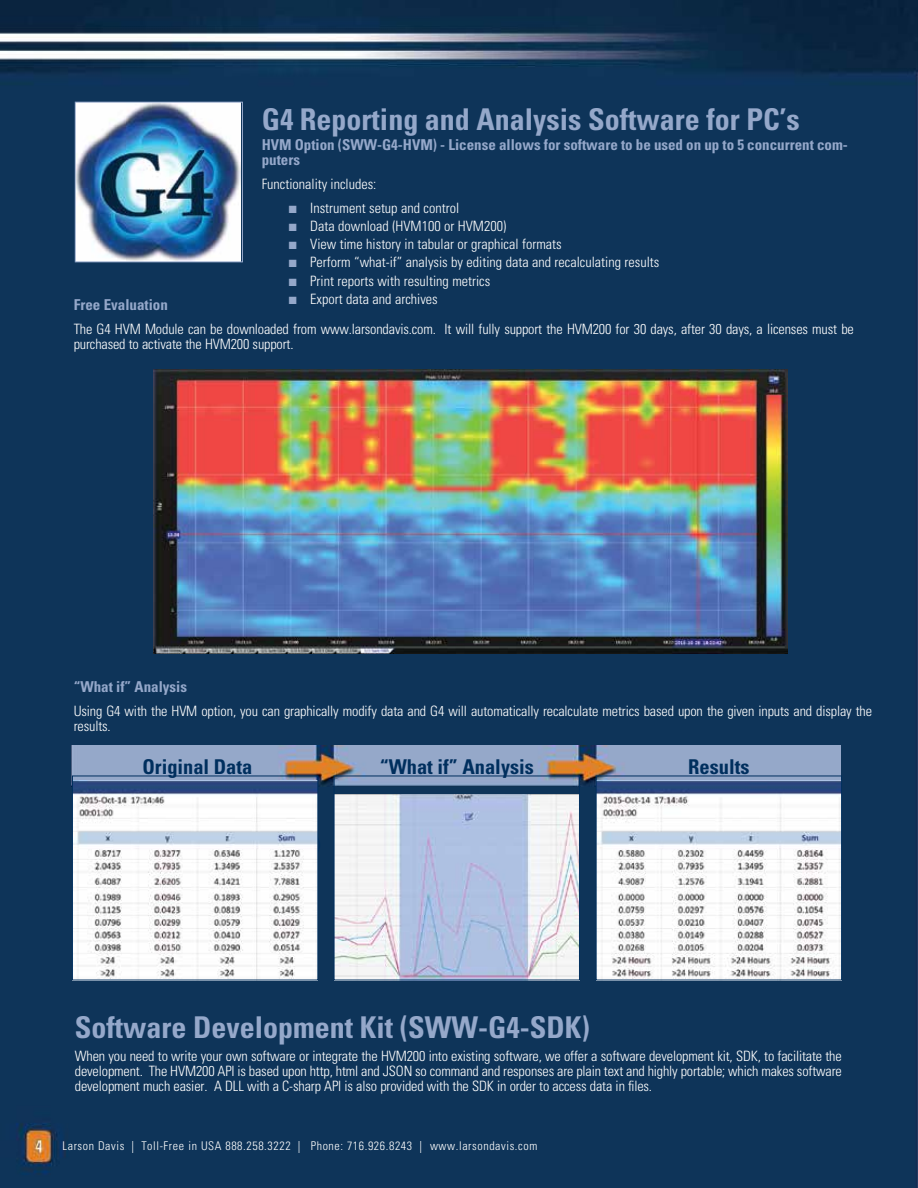
<style>
.page{position:relative;width:918px;height:1188px;background:#fff}
.page>*{position:absolute;margin:0;border:0;box-sizing:border-box;transform-origin:0 0}
.t1{font:700 condensed 30px "Univers";color:#95a8ca}
.t2{font:700 condensed 20.4px "Univers";color:#002f5e}
.t3{font:700 condensed 15px/15px "Univers";color:#95a8ca}
.t4{font:300 condensed 14.25px/15px "Univers";letter-spacing:-.01em;color:#fff}
.t5{font:300 condensed 12px "Univers";letter-spacing:.05em;color:#fff}
.s1{color:#95a8ca}
</style>
<div class="page">
<img style="left:0;top:0;width:918px;height:1188px">
<img style="left:77px;top:104px;width:163px;height:156px">
<div style="left:75px;top:102px;width:168px;height:160px;border:1px solid #95a8ca"></div>
<img style="left:154px;top:370px;width:633px;height:284px">
<img style="left:71px;top:746px;width:769px;height:40px">
<img style="left:74px;top:780px;width:242px;height:198px">
<div style="left:72px;top:776px;width:246px;height:204px;border:1px solid #002f5e"></div>
<img style="left:336px;top:794px;width:242px;height:184px">
<div style="left:334px;top:776px;width:246px;height:204px;border:1px solid #002f5e"></div>
<img style="left:598px;top:780px;width:242px;height:198px">
<h1 class="t1" style="left:262px;top:101px;width:540px">G4 Reporting and Analysis Software for PC’s</h1>
<p class="t3" style="left:262px;top:137px;width:588px">HVM Option (SWW-G4-HVM) - License allows for software to be used on up to 5 concurrent com&shy;puters</p>
<p class="t4" style="left:262px;top:176px;width:116px">Functionality includes:</p>
<p class="t4" style="left:289px;top:200px;width:172px"><span class="s1">■</span> Instrument setup and control</p>
<p class="t4" style="left:289px;top:218px;width:219px"><span class="s1">■</span> Data download (HVM100 or HVM200)</p>
<p class="t4" style="left:289px;top:237px;width:275px"><span class="s1">■</span> View time history in tabular or graphical formats</p>
<p class="t4" style="left:289px;top:255px;width:372px"><span class="s1">■</span> Perform “what-if” analysis by editing data and recalculating results</p>
<p class="t4" style="left:289px;top:273px;width:203px"><span class="s1">■</span> Print reports with resulting metrics</p>
<p class="t4" style="left:289px;top:291px;width:151px"><span class="s1">■</span> Export data and archives</p>
<p class="t3" style="left:74px;top:297px;width:96px">Free Evaluation</p>
<p class="t4" style="left:74px;top:321px;width:782px">The G4 HVM Module can be downloaded from www.larsondavis.com. It will fully support the HVM200 for 30 days, after 30 days, a licenses must be purchased to activate the HVM200 support.</p>
<p class="t3" style="left:74px;top:679px;width:115px">“What if” Analysis</p>
<p class="t4" style="left:74px;top:703px;width:800px">Using G4 with the HVM option, you can graphically modify data and G4 will automatically recalculate metrics based upon the given inputs and display the results.</p>
<h2 class="t2" style="left:142px;top:754px;width:111px">Original Data</h2>
<h2 class="t2" style="left:380px;top:754px;width:156px">“What if” Analysis</h2>
<h2 class="t2" style="left:688px;top:754px;width:63px">Results</h2>
<h1 class="t1" style="left:75px;top:1008px;width:517px">Software Development Kit (SWW-G4-SDK)</h1>
<p class="t4" style="left:75px;top:1049px;width:769px;text-align:justify">When you need to write your own software or integrate the HVM200 into existing software, we offer a software development kit, SDK, to facilitate the development. The HVM200 API is based upon http, html and JSON so command and responses are plain text and highly portable; which makes software development much easier. A DLL with a C-sharp API is also provided with the SDK in order to access data in files.</p>
<p class="t5" style="left:63px;top:1139px;width:476px">Larson Davis | Toll-Free in USA 888.258.3222 | Phone: 716.926.8243 | www.larsondavis.com</p>
</div>
